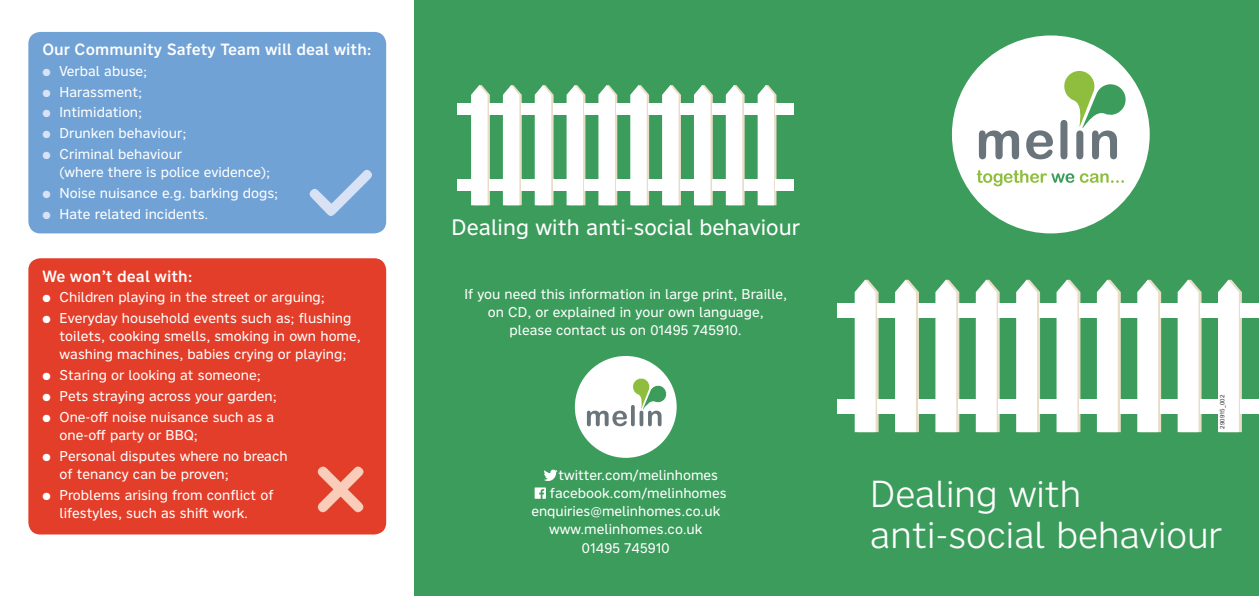
<style>
.page{position:relative;width:1259px;height:596px;background:#fff}
.page>*{position:absolute;margin:0;border:0;box-sizing:border-box;transform-origin:0 0}
.t1{font:300 37px/41px "Nort";color:#fff}
.t2{font:22px "Nort";color:#fff}
.t3{font:500 16px "Nort";color:#fff}
.t4{font:14px/18px "Nort";color:#fff}
.t5{font:6px "Arial Rounded MT";color:#282827}
.s1{font-size:10px;color:#d8e2f4}
.s2{font-size:10px}
</style>
<div class="page">
<div style="left:414px;top:0;width:845px;height:595px;background:#3b9c5b"></div>
<div style="left:952px;top:35px;width:197px;height:198px;background:#fff;border-radius:50%"></div>
<svg style="left:979px;top:130px;width:40px;height:29px"></svg>
<svg style="left:1026px;top:130px;width:27px;height:29px"></svg>
<svg style="left:1060px;top:69px;width:67px;height:91px"></svg>
<svg style="left:976px;top:170px;width:148px;height:16px"></svg>
<div style="left:575px;top:356px;width:101px;height:101px;background:#fff;border-radius:50%"></div>
<svg style="left:587px;top:378px;width:80px;height:49px"></svg>
<svg style="left:895px;top:279px;width:24px;height:153px"></svg>
<svg style="left:854px;top:279px;width:24px;height:153px"></svg>
<svg style="left:935px;top:279px;width:24px;height:153px"></svg>
<svg style="left:975px;top:279px;width:24px;height:153px"></svg>
<div style="left:837px;top:303px;width:24px;height:14px;background:#fff"></div>
<div style="left:877px;top:303px;width:24px;height:14px;background:#fff"></div>
<div style="left:917px;top:303px;width:24px;height:14px;background:#fff"></div>
<div style="left:958px;top:303px;width:24px;height:14px;background:#fff"></div>
<div style="left:837px;top:399px;width:24px;height:14px;background:#fff"></div>
<div style="left:877px;top:399px;width:24px;height:14px;background:#fff"></div>
<div style="left:917px;top:399px;width:24px;height:14px;background:#fff"></div>
<div style="left:958px;top:399px;width:24px;height:14px;background:#fff"></div>
<svg style="left:1056px;top:279px;width:24px;height:153px"></svg>
<svg style="left:1016px;top:279px;width:24px;height:153px"></svg>
<svg style="left:1097px;top:279px;width:23px;height:153px"></svg>
<svg style="left:1137px;top:279px;width:24px;height:153px"></svg>
<div style="left:998px;top:303px;width:24px;height:14px;background:#fff"></div>
<div style="left:1038px;top:303px;width:24px;height:14px;background:#fff"></div>
<div style="left:1079px;top:303px;width:24px;height:14px;background:#fff"></div>
<div style="left:1119px;top:303px;width:24px;height:14px;background:#fff"></div>
<div style="left:998px;top:399px;width:24px;height:14px;background:#fff"></div>
<div style="left:1038px;top:399px;width:24px;height:14px;background:#fff"></div>
<div style="left:1079px;top:399px;width:24px;height:14px;background:#fff"></div>
<div style="left:1119px;top:399px;width:24px;height:14px;background:#fff"></div>
<svg style="left:1177px;top:279px;width:24px;height:153px"></svg>
<svg style="left:1218px;top:279px;width:23px;height:153px"></svg>
<div style="left:1160px;top:303px;width:24px;height:14px;background:#fff"></div>
<div style="left:1200px;top:303px;width:24px;height:14px;background:#fff"></div>
<div style="left:1240px;top:303px;width:19px;height:14px;background:#fff"></div>
<div style="left:1160px;top:399px;width:24px;height:14px;background:#fff"></div>
<div style="left:1200px;top:399px;width:24px;height:14px;background:#fff"></div>
<div style="left:1240px;top:399px;width:19px;height:14px;background:#fff"></div>
<svg style="left:503px;top:85px;width:19px;height:120px"></svg>
<svg style="left:471px;top:85px;width:19px;height:120px"></svg>
<svg style="left:535px;top:85px;width:18px;height:120px"></svg>
<svg style="left:566px;top:85px;width:19px;height:120px"></svg>
<div style="left:457px;top:103px;width:19px;height:11px;background:#fff"></div>
<div style="left:489px;top:103px;width:19px;height:11px;background:#fff"></div>
<div style="left:521px;top:103px;width:19px;height:11px;background:#fff"></div>
<div style="left:552px;top:103px;width:19px;height:11px;background:#fff"></div>
<div style="left:457px;top:180px;width:19px;height:11px;background:#fff"></div>
<div style="left:489px;top:180px;width:19px;height:11px;background:#fff"></div>
<div style="left:521px;top:180px;width:19px;height:11px;background:#fff"></div>
<div style="left:552px;top:180px;width:19px;height:11px;background:#fff"></div>
<svg style="left:630px;top:85px;width:19px;height:120px"></svg>
<svg style="left:598px;top:85px;width:19px;height:120px"></svg>
<svg style="left:662px;top:85px;width:19px;height:120px"></svg>
<svg style="left:694px;top:85px;width:19px;height:120px"></svg>
<div style="left:584px;top:103px;width:19px;height:11px;background:#fff"></div>
<div style="left:616px;top:103px;width:19px;height:11px;background:#fff"></div>
<div style="left:648px;top:103px;width:19px;height:11px;background:#fff"></div>
<div style="left:680px;top:103px;width:19px;height:11px;background:#fff"></div>
<div style="left:584px;top:180px;width:19px;height:11px;background:#fff"></div>
<div style="left:616px;top:180px;width:19px;height:11px;background:#fff"></div>
<div style="left:648px;top:180px;width:19px;height:11px;background:#fff"></div>
<div style="left:680px;top:180px;width:19px;height:11px;background:#fff"></div>
<svg style="left:726px;top:85px;width:18px;height:120px"></svg>
<svg style="left:757px;top:85px;width:19px;height:120px"></svg>
<div style="left:712px;top:103px;width:19px;height:11px;background:#fff"></div>
<div style="left:743px;top:103px;width:19px;height:11px;background:#fff"></div>
<div style="left:775px;top:103px;width:19px;height:11px;background:#fff"></div>
<div style="left:712px;top:180px;width:19px;height:11px;background:#fff"></div>
<div style="left:743px;top:180px;width:19px;height:11px;background:#fff"></div>
<div style="left:775px;top:180px;width:19px;height:11px;background:#fff"></div>
<svg style="left:534px;top:487px;width:12px;height:11px"></svg>
<svg style="left:544px;top:469px;width:13px;height:11px"></svg>
<div style="left:28px;top:32px;width:358px;height:201px;background:#70a2d6;border-radius:12px"></div>
<div style="left:28px;top:258px;width:358px;height:276px;background:#e33e29;border-radius:12px"></div>
<svg style="left:309px;top:169px;width:63px;height:47px"></svg>
<svg style="left:317px;top:466px;width:47px;height:46px"></svg>
<p class="t3" style="left:43px;top:38px;width:331px">Our Community Safety Team will deal with:</p>
<p class="t4" style="left:43px;top:61px;width:106px"><span class="s1">●</span> Verbal abuse;</p>
<p class="t4" style="left:43px;top:82px;width:101px"><span class="s1">●</span> Harassment;</p>
<p class="t4" style="left:43px;top:103px;width:101px"><span class="s1">●</span> Intimidation;</p>
<p class="t4" style="left:43px;top:124px;width:145px"><span class="s1">●</span> Drunken behaviour;</p>
<p class="t4" style="left:60px;top:145px;width:212px;text-indent:-17px"><span class="s1">●</span> Criminal behaviour<br>(where there is police evidence);</p>
<p class="t4" style="left:43px;top:183px;width:237px"><span class="s1">●</span> Noise nuisance e.g. barking dogs;</p>
<p class="t4" style="left:43px;top:204px;width:167px"><span class="s1">●</span> Hate related incidents.</p>
<p class="t3" style="left:43px;top:265px;width:151px">We won’t deal with:</p>
<p class="t4" style="left:43px;top:288px;width:284px"><span class="s2">●</span> Children playing in the street or arguing;</p>
<p class="t4" style="left:60px;top:308px;width:303px;text-indent:-17px"><span class="s2">●</span> Everyday household events such as; flushing toilets, cooking smells, smoking in own home, washing machines, babies crying or playing;</p>
<p class="t4" style="left:43px;top:365px;width:220px"><span class="s2">●</span> Staring or looking at someone;</p>
<p class="t4" style="left:43px;top:386px;width:236px"><span class="s2">●</span> Pets straying across your garden;</p>
<p class="t4" style="left:60px;top:407px;width:216px;text-indent:-17px"><span class="s2">●</span> One-off noise nuisance such as a one-off party or BBQ;</p>
<p class="t4" style="left:60px;top:446px;width:230px;text-indent:-17px"><span class="s2">●</span> Personal disputes where no breach of tenancy can be proven;</p>
<p class="t4" style="left:43px;top:485px;width:232px;text-align:center"><span class="s2">●</span> Problems arising from conflict of lifestyles, such as shift work.</p>
<h2 class="t2" style="left:452px;top:213px;width:350px">Dealing with anti-social behaviour</h2>
<p class="t4" style="left:464px;top:285px;width:324px;text-align:center">If you need this information in large print, Braille, on CD, or explained in your own language,<br>please contact us on 01495 745910.</p>
<p class="t4" style="left:558px;top:465px;width:161px">twitter.com/melinhomes</p>
<p class="t4" style="left:550px;top:483px;width:178px">facebook.com/melinhomes</p>
<p class="t4" style="left:531px;top:501px;width:190px">enquiries@melinhomes.co.uk</p>
<p class="t4" style="left:549px;top:519px;width:155px">www.melinhomes.co.uk</p>
<p class="t4" style="left:582px;top:537px;width:89px">01495 745910</p>
<p class="t5" style="left:1218px;top:428px;width:35px;rotate:-90deg">290915_002</p>
<h1 class="t1" style="left:870px;top:472px;width:353px">Dealing with anti-social behaviour</h1>
</div>
